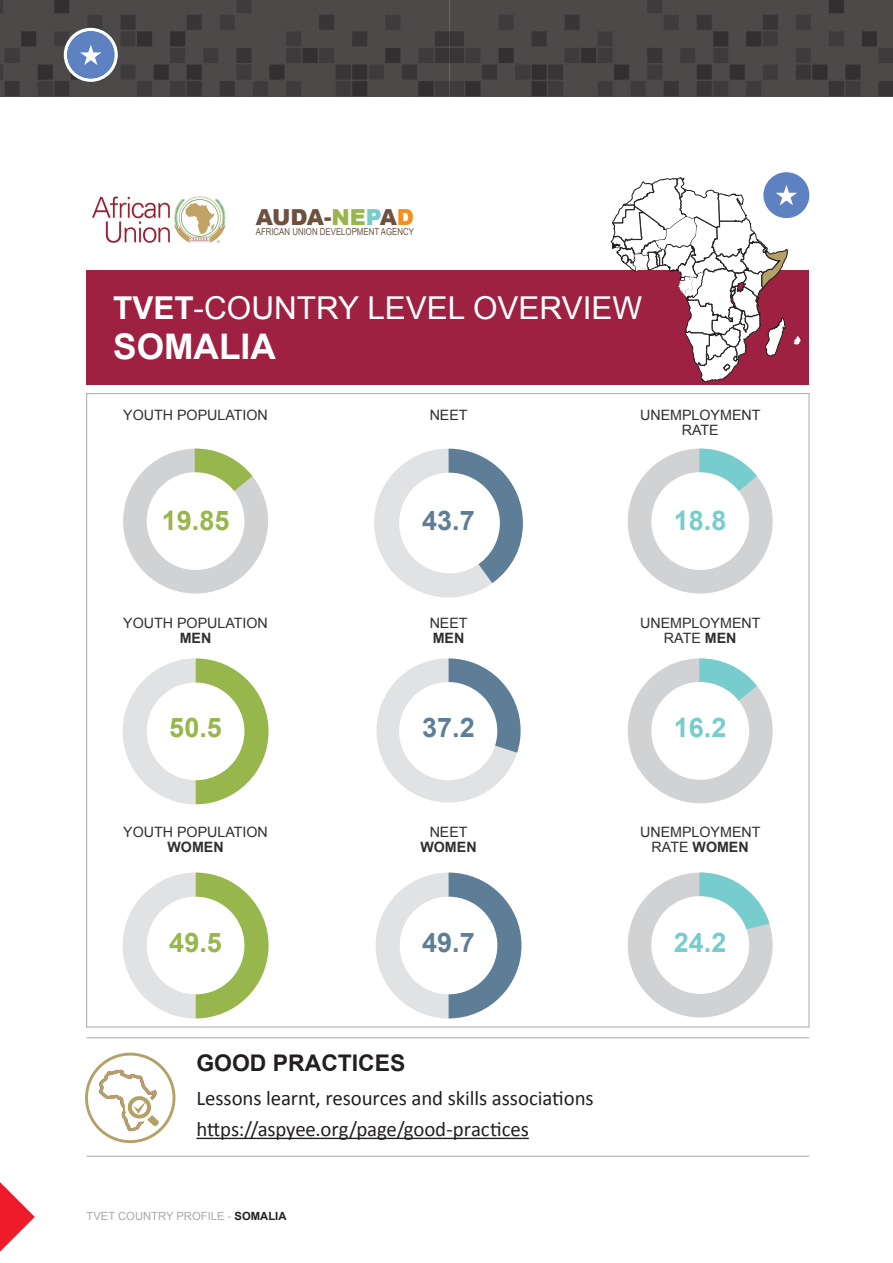
<style>
.page{position:relative;width:893px;height:1263px;background:#fff}
.page>*{position:absolute;margin:0;border:0;box-sizing:border-box;transform-origin:0 0}
.t1{font:700 35.25px "Arial";color:#fff}
.t2{font:31.5px "Arial";color:#fff}
.t3{font:700 27px "Arial";color:#97b64c}
.t4{font:700 27px "Arial";color:#5d7e96}
.t5{font:700 27px "Arial";color:#77ccce}
.t6{font:700 22.95px "Arial";color:#231f20}
.t7{font:900 22.05px "Arial";color:#6d513e}
.t8{font:20.85px "Calibri";letter-spacing:-.005em;color:#231f20}
.t9{font:14.25px/15px "Arial";color:#312f30;text-align:center}
.t10{font:700 14.25px "Arial";color:#312f30}
.t11{font:11.25px "Arial";color:#a8a9ad}
.t12{font:9.6px "Arial Narrow";color:#6d513e}
.s1{color:#97b64c}
.s2{color:#77ccce}
.s3{color:#f68e1e}
.s4{font-weight:700}
.s5{font-weight:700;color:#231f20}
</style>
<div class="page">
<img style="left:0;top:0;width:893px;height:97px">
<svg style="left:65px;top:29px;width:51px;height:51px;background:#738bb7"></svg>
<div style="left:64px;top:28px;width:54px;height:54px;border:3px solid #fff;border-radius:50%"></div>
<svg style="left:0;top:1182px;width:35px;height:69px"></svg>
<svg style="left:376px;top:872px;width:145px;height:146px"></svg>
<div style="left:400px;top:897px;width:97px;height:97px;background:#fff;border-radius:50%"></div>
<svg style="left:376px;top:658px;width:145px;height:145px"></svg>
<div style="left:399px;top:682px;width:98px;height:98px;background:#fff;border-radius:50%"></div>
<svg style="left:374px;top:449px;width:149px;height:149px"></svg>
<div style="left:399px;top:473px;width:101px;height:100px;background:#fff;border-radius:50%"></div>
<svg style="left:123px;top:658px;width:146px;height:146px"></svg>
<div style="left:147px;top:682px;width:97px;height:98px;background:#fff;border-radius:50%"></div>
<svg style="left:123px;top:872px;width:146px;height:146px"></svg>
<div style="left:147px;top:897px;width:97px;height:97px;background:#fff;border-radius:50%"></div>
<div style="left:86px;top:270px;width:723px;height:115px;background:#9e2142"></div>
<img style="left:92px;top:196px;width:134px;height:47px">
<hr style="left:86px;top:1156px;width:723px;height:1px;background:#a8a9ad">
<hr style="left:86px;top:1037px;width:723px;height:1px;background:#a8a9ad">
<svg style="left:611px;top:172px;width:198px;height:210px"></svg>
<div style="left:85px;top:1053px;width:90px;height:90px;border:3px solid #b4a168;border-radius:50%"></div>
<svg style="left:99px;top:1070px;width:60px;height:61px"></svg>
<hr style="left:196px;top:1138px;width:333px;height:1px;background:#231f20">
<svg style="left:123px;top:449px;width:145px;height:144px"></svg>
<svg style="left:628px;top:449px;width:145px;height:144px"></svg>
<svg style="left:628px;top:658px;width:145px;height:145px"></svg>
<svg style="left:628px;top:872px;width:145px;height:145px"></svg>
<h3 class="t7" style="left:256px;top:201px;width:160px">AUDA-<span class="s1">NE</span><span class="s2">P</span>A<span class="s3">D</span></h3>
<p class="t12" style="left:256px;top:224px;width:160px">AFRICAN UNION DEVELOPMENT AGENCY</p>
<h2 class="t2" style="left:113px;top:287px;width:531px"><span class="s4">TVET</span>-COUNTRY LEVEL OVERVIEW</h2>
<h1 class="t1" style="left:113px;top:323px;width:164px">SOMALIA</h1>
<p class="t9" style="left:123px;top:407px;width:146px">YOUTH POPULATION</p>
<p class="t9" style="left:430px;top:407px;width:40px">NEET</p>
<p class="t9" style="left:640px;top:407px;width:122px">UNEMPLOYMENT<br>RATE</p>
<h3 class="t3" style="left:162px;top:502px;width:69px">19.85</h3>
<h3 class="t4" style="left:422px;top:502px;width:54px">43.7</h3>
<h3 class="t5" style="left:674px;top:502px;width:54px">18.8</h3>
<p class="t9" style="left:123px;top:616px;width:146px">YOUTH POPULATION</p>
<p class="t10" style="left:180px;top:629px;width:33px">MEN</p>
<p class="t9" style="left:430px;top:616px;width:40px">NEET</p>
<p class="t10" style="left:433px;top:629px;width:33px">MEN</p>
<p class="t9" style="left:640px;top:616px;width:122px">UNEMPLOYMENT<br>RATE <span class="s4">MEN</span></p>
<h3 class="t3" style="left:169px;top:710px;width:54px">50.5</h3>
<h3 class="t4" style="left:422px;top:710px;width:54px">37.2</h3>
<h3 class="t5" style="left:674px;top:710px;width:54px">16.2</h3>
<p class="t9" style="left:123px;top:824px;width:146px">YOUTH POPULATION</p>
<p class="t10" style="left:167px;top:837px;width:58px">WOMEN</p>
<p class="t9" style="left:430px;top:825px;width:40px">NEET</p>
<p class="t10" style="left:420px;top:838px;width:58px">WOMEN</p>
<p class="t9" style="left:640px;top:825px;width:122px">UNEMPLOYMENT<br>RATE <span class="s4">WOMEN</span></p>
<h3 class="t3" style="left:169px;top:925px;width:54px">49.5</h3>
<h3 class="t4" style="left:422px;top:925px;width:54px">49.7</h3>
<h3 class="t5" style="left:674px;top:925px;width:54px">24.2</h3>
<h3 class="t6" style="left:196px;top:1048px;width:210px">GOOD PRACTICES</h3>
<h3 class="t8" style="left:196px;top:1084px;width:399px">Lessons learnt, resources and skills associations</h3>
<h3 class="t8" style="left:196px;top:1115px;width:334px">https://aspyee.org/page/good-practices</h3>
<p class="t11" style="left:86px;top:1209px;width:202px">TVET COUNTRY PROFILE - <span class="s5">SOMALIA</span></p>
</div>
